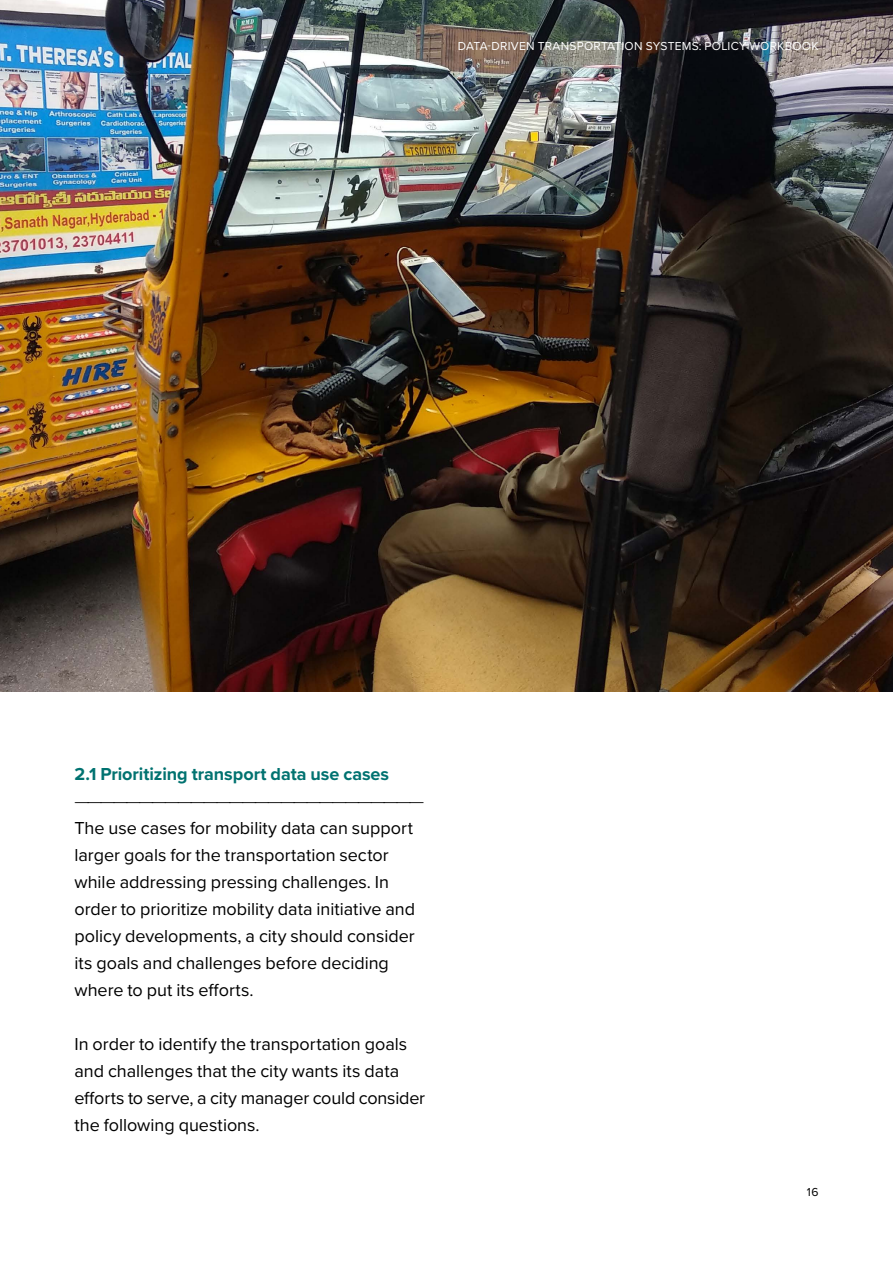
<style>
.page{position:relative;width:893px;height:1263px;background:#fff}
.page>*{position:absolute;margin:0;border:0;box-sizing:border-box;transform-origin:0 0}
.t1{font:18px/27px "Proxima Nova";color:#000}
.t2{font:700 18px "Proxima Nova";letter-spacing:-.005em;color:#007270}
.t3{font:300 18px "Proxima Nova";color:#000}
.t4{font:12px "Proxima Nova";letter-spacing:.02em;color:#fff}
.t5{font:12px "Proxima Nova";color:#000}
</style>
<div class="page">
<hr style="left:892px;top:452px;width:1px;height:359px;background:#f3f0ec">
<img style="left:0;top:0;width:893px;height:691px">
<p class="t4" style="left:458px;top:37px;width:362px">DATA-DRIVEN TRANSPORTATION SYSTEMS: POLICY WORKBOOK</p>
<p class="t2" style="left:74px;top:760px;width:316px">2.1 Prioritizing transport data use cases</p>
<p class="t3" style="left:74px;top:787px;width:351px">———————————————————————————</p>
<p class="t1" style="left:74px;top:813px;width:342px">The use cases for mobility data can support larger goals for the transportation sector while addressing pressing challenges. In order to prioritize mobility data initiative and policy developments, a city should consider its goals and challenges before deciding where to put its efforts.</p>
<p class="t1" style="left:74px;top:1029px;width:352px">In order to identify the transportation goals and challenges that the city wants its data efforts to serve, a city manager could consider the following questions.</p>
<p class="t5" style="left:807px;top:1183px;width:13px">16</p>
</div>
